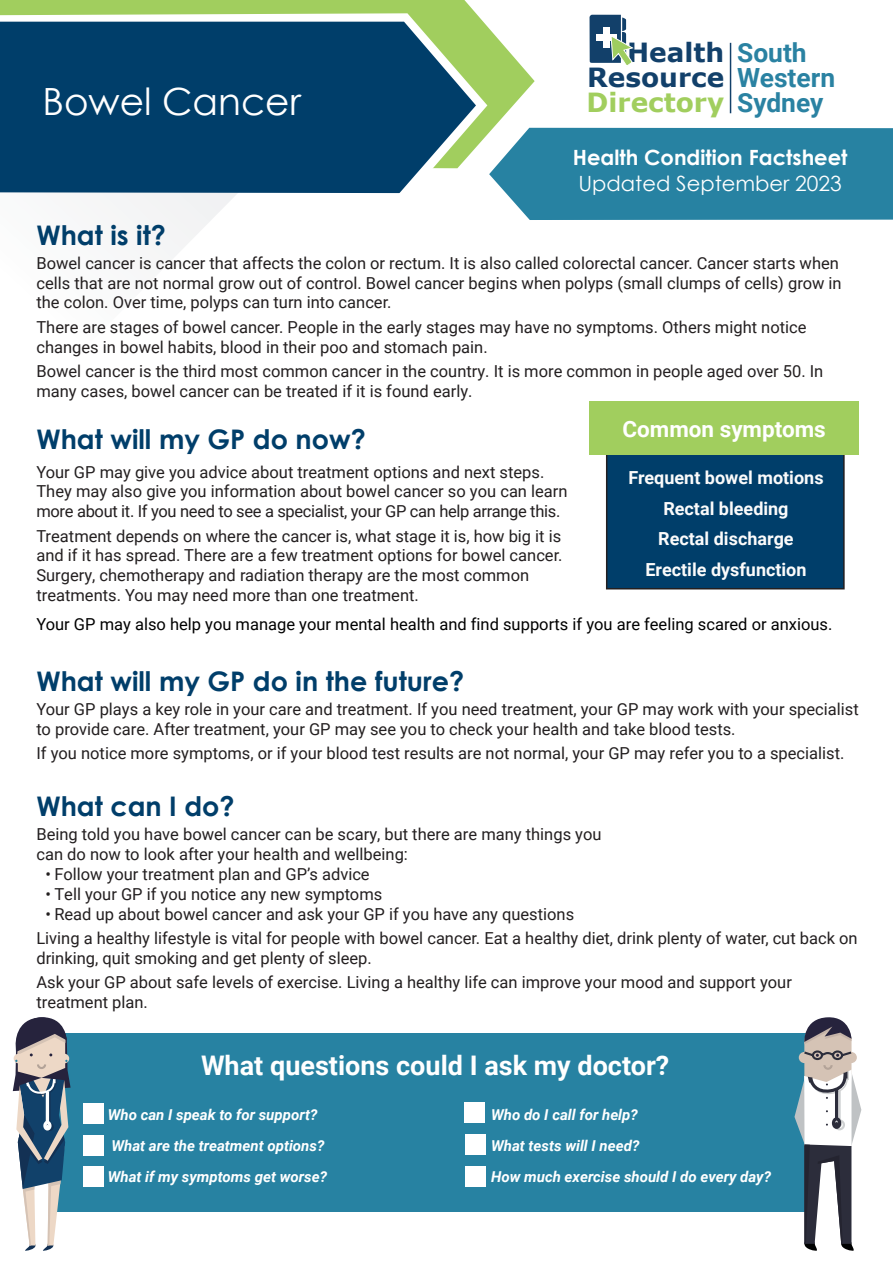
<style>
.page{position:relative;width:893px;height:1263px;background:#fff}
.page>*{position:absolute;margin:0;border:0;box-sizing:border-box;transform-origin:0 0}
.t1{font:37.5px "Century Gothic";color:#fff}
.t2{font:700 27px "Century Gothic";color:#003e6a}
.t3{font:700 27px "Roboto";color:#fff}
.t4{font:700 26.4px/25px "Roboto";color:#2a82a2}
.t5{font:700 26.4px/25px "Verdana";color:#12406a;text-align:right}
.t6{font:700 26.4px "Verdana";color:#a1ce5e}
.t7{font:700 22.5px "Roboto";color:#fff}
.t8{font:700 21px "Century Gothic";color:#fff}
.t9{font:21px "Century Gothic";color:#fff}
.t10{font:700 18px/30.6px "Roboto";color:#fbfbfb;text-align:center}
.t11{font:16.5px/19.8px "Roboto";color:#231f20}
.t12{font:16.5px "Roboto";color:#000101}
.t13{font:italic 700 15px/31.2px "Roboto";color:#fff}
</style>
<div class="page">
<svg style="left:105px;top:196px;width:129px;height:62px"></svg>
<svg style="left:0;top:0;width:535px;height:135px;fill:#a1ce5e"></svg>
<svg style="left:589px;top:15px;width:43px;height:50px"></svg>
<hr style="left:730px;top:43px;width:1px;height:70px;background:#12406a">
<div style="left:489px;top:128px;width:404px;height:92px;background:#2782a2"></div>
<svg style="left:0;top:13px;width:487px;height:183px;background:#225977"></svg>
<div style="left:607px;top:426px;width:237px;height:163px;background:#003e6a"></div>
<div style="left:606px;top:425px;width:239px;height:164px;border:2px solid #231f20"></div>
<div style="left:589px;top:401px;width:270px;height:54px;background:#a1ce5e"></div>
<div style="left:50px;top:1033px;width:761px;height:178px;background:#2782a2"></div>
<div style="left:84px;top:1103px;width:20px;height:20px;background:#fff"></div>
<div style="left:84px;top:1135px;width:20px;height:20px;background:#fff"></div>
<div style="left:84px;top:1167px;width:20px;height:20px;background:#fff"></div>
<div style="left:464px;top:1102px;width:20px;height:20px;background:#fff"></div>
<div style="left:465px;top:1134px;width:21px;height:20px;background:#fff"></div>
<div style="left:465px;top:1166px;width:21px;height:21px;background:#fff"></div>
<svg style="left:13px;top:1017px;width:58px;height:234px"></svg>
<svg style="left:794px;top:1017px;width:67px;height:234px"></svg>
<h1 class="t1" style="left:43px;top:75px;width:260px">Bowel Cancer</h1>
<h3 class="t5" style="left:587px;top:40px;width:139px">Health<br>Resource</h3>
<h3 class="t6" style="left:587px;top:84px;width:139px">Directory</h3>
<h3 class="t4" style="left:737px;top:40px;width:100px">South<br>Western<br>Sydney</h3>
<p class="t8" style="left:573px;top:142px;width:276px">Health Condition Factsheet</p>
<p class="t9" style="left:578px;top:168px;width:265px">Updated September 2023</p>
<h2 class="t2" style="left:36px;top:214px;width:131px">What is it?</h2>
<p class="t11" style="left:36px;top:252px;width:807px">Bowel cancer is cancer that affects the colon or rectum. It is also called colorectal cancer. Cancer starts when cells that are not normal grow out of control. Bowel cancer begins when polyps (small clumps of cells) grow in the colon. Over time, polyps can turn into cancer.</p>
<p class="t11" style="left:36px;top:316px;width:772px">There are stages of bowel cancer. People in the early stages may have no symptoms. Others might notice changes in bowel habits, blood in their poo and stomach pain.</p>
<p class="t11" style="left:36px;top:360px;width:788px">Bowel cancer is the third most common cancer in the country. It is more common in people aged over 50. In many cases, bowel cancer can be treated if it is found early.</p>
<h2 class="t2" style="left:36px;top:419px;width:331px">What will my GP do now?</h2>
<p class="t11" style="left:36px;top:461px;width:533px">Your GP may give you advice about treatment options and next steps.<br>They may also give you information about bowel cancer so you can learn more about it. If you need to see a specialist, your GP can help arrange this.</p>
<p class="t11" style="left:36px;top:525px;width:528px">Treatment depends on where the cancer is, what stage it is, how big it is and if it has spread. There are a few treatment options for bowel cancer.<br>Surgery, chemotherapy and radiation therapy are the most common treatments. You may need more than one treatment.</p>
<p class="t12" style="left:36px;top:612px;width:797px">Your GP may also help you manage your mental health and find supports if you are feeling scared or anxious.</p>
<h2 class="t2" style="left:36px;top:661px;width:429px">What will my GP do in the future?</h2>
<p class="t11" style="left:36px;top:699px;width:824px">Your GP plays a key role in your care and treatment. If you need treatment, your GP may work with your specialist to provide care. After treatment, your GP may see you to check your health and take blood tests.</p>
<p class="t11" style="left:36px;top:743px;width:810px">If you notice more symptoms, or if your blood test results are not normal, your GP may refer you to a specialist.</p>
<h2 class="t2" style="left:36px;top:786px;width:200px">What can I do?</h2>
<p class="t11" style="left:36px;top:824px;width:567px">Being told you have bowel cancer can be scary, but there are many things you can do now to look after your health and wellbeing:</p>
<p class="t11" style="left:45px;top:864px;width:326px">• Follow your treatment plan and GP’s advice</p>
<p class="t11" style="left:45px;top:883px;width:338px">• Tell your GP if you notice any new symptoms</p>
<p class="t11" style="left:36px;top:901px;width:823px;line-height:24.3px;text-indent:9px">• Read up about bowel cancer and ask your GP if you have any questions<br>Living a healthy lifestyle is vital for people with bowel cancer. Eat a healthy diet, drink plenty of water, cut back on</p>
<p class="t11" style="left:36px;top:945px;width:757px;line-height:24.3px">drinking, quit smoking and get plenty of sleep.<br>Ask your GP about safe levels of exercise. Living a healthy life can improve your mood and support your</p>
<p class="t11" style="left:36px;top:991px;width:113px">treatment plan.</p>
<h3 class="t7" style="left:622px;top:414px;width:205px">Common symptoms</h3>
<p class="t10" style="left:628px;top:462px;width:197px">Frequent bowel motions<br>Rectal bleeding<br>Rectal discharge<br>Erectile dysfunction</p>
<h2 class="t3" style="left:201px;top:1046px;width:470px">What questions could I ask my doctor?</h2>
<p class="t13" style="left:108px;top:1098px;width:221px">Who can I speak to for support?<br>What are the treatment options?<br>What if my symptoms get worse?</p>
<p class="t13" style="left:491px;top:1098px;width:281px">Who do I call for help?<br>What tests will I need?<br>How much exercise should I do every day?</p>
</div>
